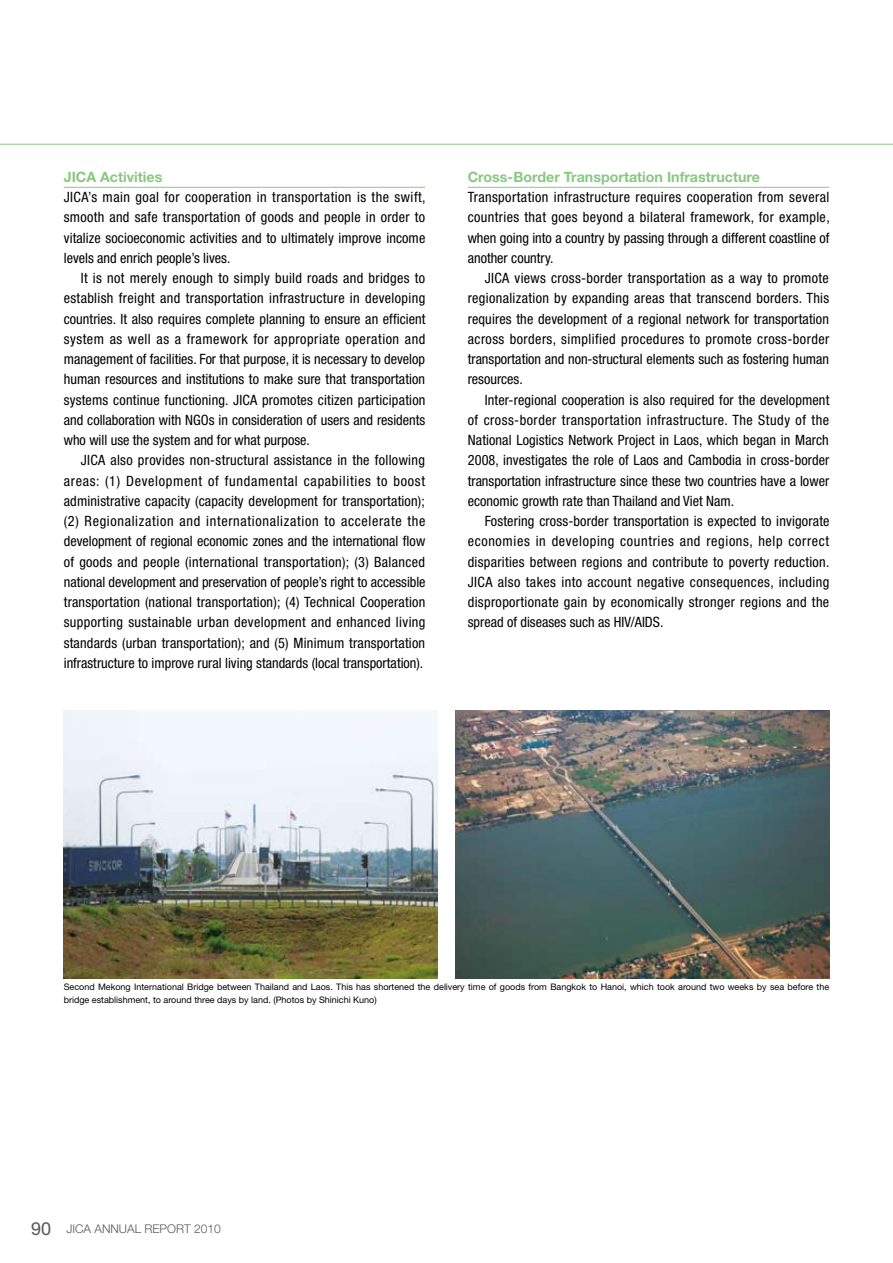
<style>
.page{position:relative;width:893px;height:1263px;background:#fff}
.page>*{position:absolute;margin:0;border:0;box-sizing:border-box;transform-origin:0 0}
.t1{font:condensed 14.25px "Helvetica Neue LT Std";letter-spacing:.015em;color:#000}
.t2{font:condensed 14.25px "Helvetica Neue LT Std";letter-spacing:.045em;color:#000}
.t3{font:condensed 14.25px "Helvetica Neue LT Std";letter-spacing:.035em;color:#000}
.t4{font:condensed 14.25px "Helvetica Neue LT Std";letter-spacing:-.005em;color:#000}
.t5{font:700 14.25px "Helvetica Neue LT Std";color:#8ac782}
.t6{font:condensed 14.25px "Helvetica Neue LT Std";letter-spacing:.05em;color:#000}
.t7{font:300 12px "Helvetica Neue LT Std";color:#595757}
.t8{font:9px/12.8px "Helvetica Neue LT Std";color:#000}
.s1{font-weight:400;font-size:18px}
</style>
<div class="page">
<hr style="left:0;top:144px;width:893px;height:1px;background:#8ac782">
<hr style="left:64px;top:187px;width:361px;height:1px;background:#8ac782">
<hr style="left:468px;top:187px;width:361px;height:1px;background:#8ac782">
<img style="left:64px;top:710px;width:374px;height:268px">
<img style="left:455px;top:710px;width:374px;height:268px">
<p class="t5" style="left:64px;top:168px;width:100px">JICA Activities</p>
<p class="t1" style="left:64px;top:189px;width:363px">JICA’s main goal for cooperation in transportation is the swift,</p>
<p class="t1" style="left:64px;top:209px;width:363px">smooth and safe transportation of goods and people in order to</p>
<p class="t1" style="left:64px;top:229px;width:363px">vitalize socioeconomic activities and to ultimately improve income</p>
<p class="t1" style="left:64px;top:250px;width:168px">levels and enrich people’s lives.</p>
<p class="t1" style="left:81px;top:270px;width:346px">It is not merely enough to simply build roads and bridges to</p>
<p class="t1" style="left:64px;top:290px;width:363px">establish freight and transportation infrastructure in developing</p>
<p class="t1" style="left:64px;top:310px;width:363px">countries. It also requires complete planning to ensure an efficient</p>
<p class="t3" style="left:64px;top:331px;width:363px">system as well as a framework for appropriate operation and</p>
<p class="t1" style="left:64px;top:351px;width:363px">management of facilities. For that purpose, it is necessary to develop</p>
<p class="t1" style="left:64px;top:371px;width:363px">human resources and institutions to make sure that transportation</p>
<p class="t1" style="left:64px;top:391px;width:363px">systems continue functioning. JICA promotes citizen participation</p>
<p class="t1" style="left:64px;top:412px;width:363px">and collaboration with NGOs in consideration of users and residents</p>
<p class="t1" style="left:64px;top:432px;width:248px">who will use the system and for what purpose.</p>
<p class="t1" style="left:81px;top:452px;width:346px">JICA also provides non-structural assistance in the following</p>
<p class="t6" style="left:64px;top:472px;width:363px">areas: (1) Development of fundamental capabilities to boost</p>
<p class="t1" style="left:64px;top:493px;width:363px">administrative capacity (capacity development for transportation);</p>
<p class="t2" style="left:64px;top:513px;width:363px">(2) Regionalization and internationalization to accelerate the</p>
<p class="t1" style="left:64px;top:533px;width:363px">development of regional economic zones and the international flow</p>
<p class="t1" style="left:64px;top:553px;width:363px">of goods and people (international transportation); (3) Balanced</p>
<p class="t4" style="left:64px;top:574px;width:363px">national development and preservation of people’s right to accessible</p>
<p class="t1" style="left:64px;top:594px;width:363px">transportation (national transportation); (4) Technical Cooperation</p>
<p class="t1" style="left:64px;top:614px;width:363px">supporting sustainable urban development and enhanced living</p>
<p class="t1" style="left:64px;top:634px;width:363px">standards (urban transportation); and (5) Minimum transportation</p>
<p class="t1" style="left:64px;top:655px;width:361px">infrastructure to improve rural living standards (local transportation).</p>
<p class="t5" style="left:468px;top:168px;width:294px">Cross-Border Transportation Infrastructure</p>
<p class="t1" style="left:468px;top:189px;width:363px">Transportation infrastructure requires cooperation from several</p>
<p class="t1" style="left:468px;top:209px;width:363px">countries that goes beyond a bilateral framework, for example,</p>
<p class="t1" style="left:468px;top:229px;width:363px">when going into a country by passing through a different coastline of</p>
<p class="t1" style="left:468px;top:250px;width:87px">another country.</p>
<p class="t1" style="left:485px;top:270px;width:346px">JICA views cross-border transportation as a way to promote</p>
<p class="t1" style="left:468px;top:290px;width:363px">regionalization by expanding areas that transcend borders. This</p>
<p class="t1" style="left:468px;top:310px;width:363px">requires the development of a regional network for transportation</p>
<p class="t1" style="left:468px;top:331px;width:363px">across borders, simplified procedures to promote cross-border</p>
<p class="t1" style="left:468px;top:351px;width:363px">transportation and non-structural elements such as fostering human</p>
<p class="t1" style="left:468px;top:371px;width:57px">resources.</p>
<p class="t1" style="left:485px;top:391px;width:346px">Inter-regional cooperation is also required for the development</p>
<p class="t3" style="left:468px;top:412px;width:363px">of cross-border transportation infrastructure. The Study of the</p>
<p class="t1" style="left:468px;top:432px;width:363px">National Logistics Network Project in Laos, which began in March</p>
<p class="t1" style="left:468px;top:452px;width:363px">2008, investigates the role of Laos and Cambodia in cross-border</p>
<p class="t1" style="left:468px;top:472px;width:363px">transportation infrastructure since these two countries have a lower</p>
<p class="t1" style="left:468px;top:493px;width:268px">economic growth rate than Thailand and Viet Nam.</p>
<p class="t1" style="left:485px;top:513px;width:346px">Fostering cross-border transportation is expected to invigorate</p>
<p class="t2" style="left:468px;top:533px;width:363px">economies in developing countries and regions, help correct</p>
<p class="t1" style="left:468px;top:553px;width:363px">disparities between regions and contribute to poverty reduction.</p>
<p class="t1" style="left:468px;top:574px;width:363px">JICA also takes into account negative consequences, including</p>
<p class="t1" style="left:468px;top:594px;width:363px">disproportionate gain by economically stronger regions and the</p>
<p class="t1" style="left:468px;top:614px;width:197px">spread of diseases such as HIV/AIDS.</p>
<p class="t8" style="left:64px;top:980px;width:767px">Second Mekong International Bridge between Thailand and Laos. This has shortened the delivery time of goods from Bangkok to Hanoi, which took around two weeks by sea before the bridge establishment, to around three days by land. (Photos by Shinichi Kuno)</p>
<p class="t7" style="left:31px;top:1221px;width:191px"><span class="s1">90</span> JICA ANNUAL REPORT 2010</p>
</div>
